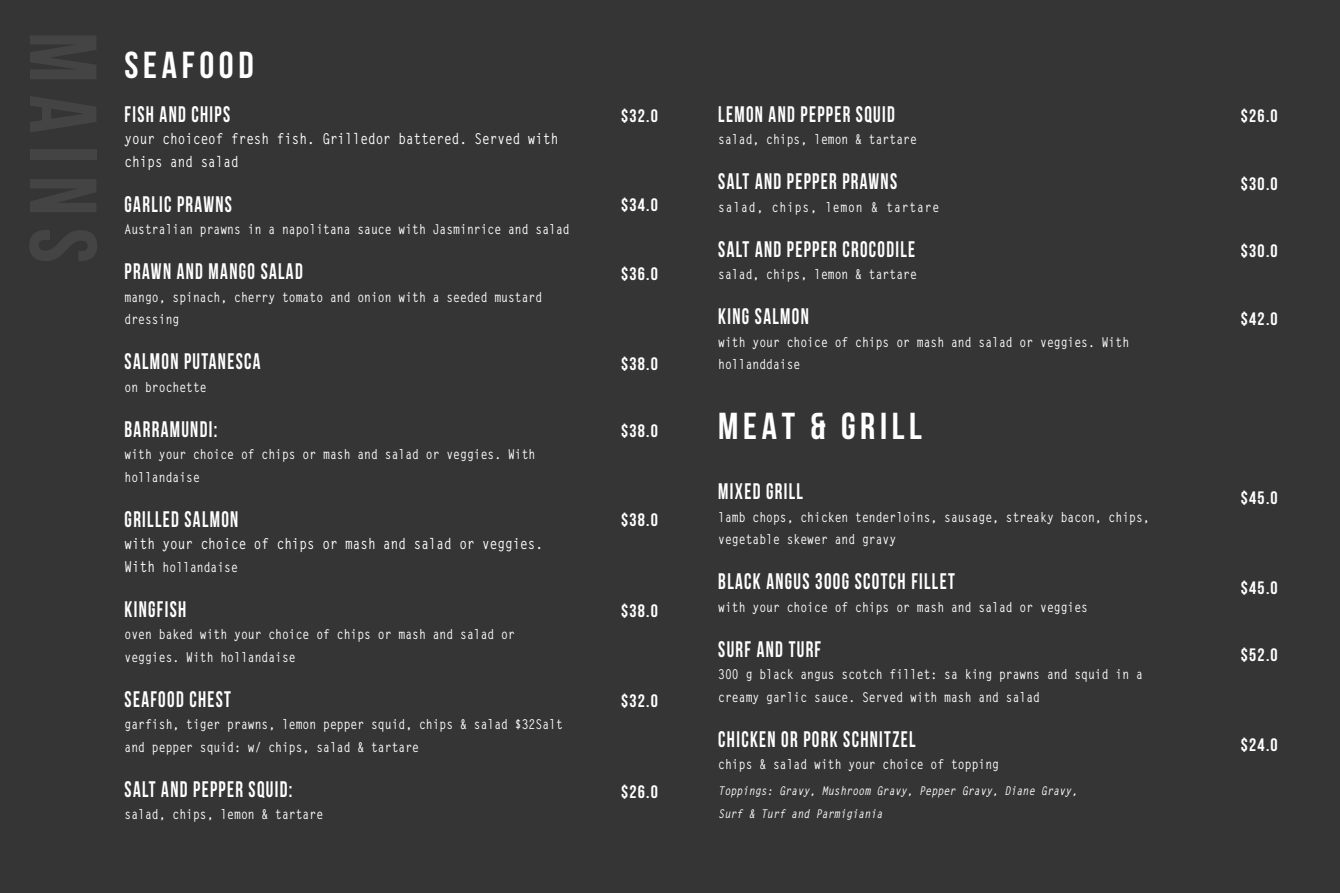
<style>
.page{position:relative;width:1340px;height:893px;background:#fff}
.page>*{position:absolute;margin:0;border:0;box-sizing:border-box;transform-origin:0 0}
.t1{font:700 37.5px "Bebas Neue";letter-spacing:.125em;color:#fff}
.t2{font:700 22.5px "Bebas Neue";letter-spacing:.07em;color:#fff;scale:.85 1}
.t3{font:700 18px "Bebas Neue";letter-spacing:.07em;color:#fff}
.t4{font:700 15px/22.5px "Letter Gothic Std";color:#fff;scale:.85 1}
.t5{font:700 13.5px/22.5px "Letter Gothic Std";color:#fff;scale:.85 1}
.t6{font:700 13.5px "Letter Gothic Std";letter-spacing:.07em;color:#fff;scale:.85 1}
.t7{font:italic 700 12px "Letter Gothic Std";color:#fff;scale:.85 1}
.s1{font-size:15px}
</style>
<div class="page">
<div style="left:0;top:0;width:1339px;height:893px;background:#363536"></div>
<p class="t1" style="left:125px;top:45px;width:131px">SEAFOOD</p>
<p class="t2" style="left:125px;top:101px;width:126px">FISH AND CHIPS</p>
<p class="t4" style="left:125px;top:128px;width:512px">your choiceof fresh fish. Grilledor battered. Served with chips and salad</p>
<p class="t2" style="left:125px;top:191px;width:128px">GARLIC PRAWNS</p>
<p class="t5" style="left:125px;top:218px;width:525px">Australian prawns in a napolitana sauce with Jasminrice and salad</p>
<p class="t2" style="left:125px;top:259px;width:211px">PRAWN AND MANGO SALAD</p>
<p class="t5" style="left:125px;top:286px;width:493px">mango, spinach, cherry tomato and onion with a seeded mustard dressing</p>
<p class="t2" style="left:125px;top:349px;width:161px">SALMON PUTANESCA</p>
<p class="t5" style="left:125px;top:376px;width:98px">on brochette</p>
<p class="t2" style="left:125px;top:416px;width:111px">BARRAMUNDI:</p>
<p class="t5" style="left:125px;top:443px;width:485px">with your choice of chips or mash and salad or veggies. With hollandaise</p>
<p class="t2" style="left:125px;top:506px;width:135px">GRILLED SALMON</p>
<p class="t4" style="left:125px;top:533px;width:494px">with your choice of chips or mash and salad or veggies.</p>
<p class="t5" style="left:125px;top:556px;width:135px"><span class="s1">With</span> hollandaise</p>
<p class="t2" style="left:125px;top:596px;width:74px">KINGFISH</p>
<p class="t5" style="left:125px;top:623px;width:461px">oven baked with your choice of chips or mash and salad or veggies. With hollandaise</p>
<p class="t2" style="left:125px;top:686px;width:127px">SEAFOOD CHEST</p>
<p class="t5" style="left:125px;top:713px;width:517px">garfish, tiger prawns, lemon pepper squid, chips &amp; salad $32Salt and pepper squid: w/ chips, salad &amp; tartare</p>
<p class="t2" style="left:125px;top:776px;width:199px">SALT AND PEPPER SQUID:</p>
<p class="t5" style="left:125px;top:803px;width:235px">salad, chips, lemon &amp; tartare</p>
<p class="t3" style="left:621px;top:106px;width:38px">$32.0</p>
<p class="t3" style="left:621px;top:195px;width:38px">$34.0</p>
<p class="t3" style="left:621px;top:264px;width:38px">$36.0</p>
<p class="t3" style="left:621px;top:354px;width:38px">$38.0</p>
<p class="t3" style="left:621px;top:421px;width:38px">$38.0</p>
<p class="t3" style="left:621px;top:510px;width:38px">$38.0</p>
<p class="t3" style="left:621px;top:601px;width:38px">$38.0</p>
<p class="t3" style="left:621px;top:691px;width:38px">$32.0</p>
<p class="t3" style="left:621px;top:782px;width:38px">$26.0</p>
<p class="t2" style="left:718px;top:101px;width:209px">LEMON AND PEPPER SQUID</p>
<p class="t5" style="left:718px;top:128px;width:235px">salad, chips, lemon &amp; tartare</p>
<p class="t2" style="left:718px;top:169px;width:212px">SALT AND PEPPER PRAWNS</p>
<p class="t6" style="left:718px;top:198px;width:261px">salad, chips, lemon &amp; tartare</p>
<p class="t2" style="left:718px;top:236px;width:233px">SALT AND PEPPER CROCODILE</p>
<p class="t5" style="left:718px;top:263px;width:235px">salad, chips, lemon &amp; tartare</p>
<p class="t2" style="left:718px;top:304px;width:108px">KING SALMON</p>
<p class="t5" style="left:718px;top:331px;width:485px">with your choice of chips or mash and salad or veggies. With hollanddaise</p>
<p class="t1" style="left:718px;top:405px;width:205px">MEAT &amp; GRILL</p>
<p class="t2" style="left:718px;top:479px;width:101px">MIXED GRILL</p>
<p class="t5" style="left:718px;top:506px;width:509px">lamb chops, chicken tenderloins, sausage, streaky bacon, chips, vegetable skewer and gravy</p>
<p class="t2" style="left:718px;top:569px;width:280px">BLACK ANGUS 300G SCOTCH FILLET</p>
<p class="t5" style="left:718px;top:596px;width:436px">with your choice of chips or mash and salad or veggies</p>
<p class="t2" style="left:718px;top:637px;width:123px">SURF AND TURF</p>
<p class="t5" style="left:718px;top:664px;width:501px">300 g black angus scotch fillet: sa king prawns and squid in a creamy garlic sauce. Served with mash and salad</p>
<p class="t2" style="left:718px;top:727px;width:233px">CHICKEN OR PORK SCHNITZEL</p>
<p class="t5" style="left:718px;top:754px;width:332px">chips &amp; salad with your choice of topping</p>
<p class="t7" style="left:718px;top:784px;width:424px">Toppings: Gravy, Mushroom Gravy, Pepper Gravy, Diane Gravy,</p>
<p class="t7" style="left:718px;top:806px;width:195px">Surf &amp; Turf and Parmigiania</p>
<p class="t3" style="left:1240px;top:106px;width:38px">$26.0</p>
<p class="t3" style="left:1240px;top:174px;width:38px">$30.0</p>
<p class="t3" style="left:1240px;top:241px;width:38px">$30.0</p>
<p class="t3" style="left:1240px;top:309px;width:38px">$42.0</p>
<p class="t3" style="left:1240px;top:487px;width:38px">$45.0</p>
<p class="t3" style="left:1240px;top:578px;width:38px">$45.0</p>
<p class="t3" style="left:1240px;top:645px;width:38px">$52.0</p>
<p class="t3" style="left:1240px;top:735px;width:38px">$24.0</p>
</div>
